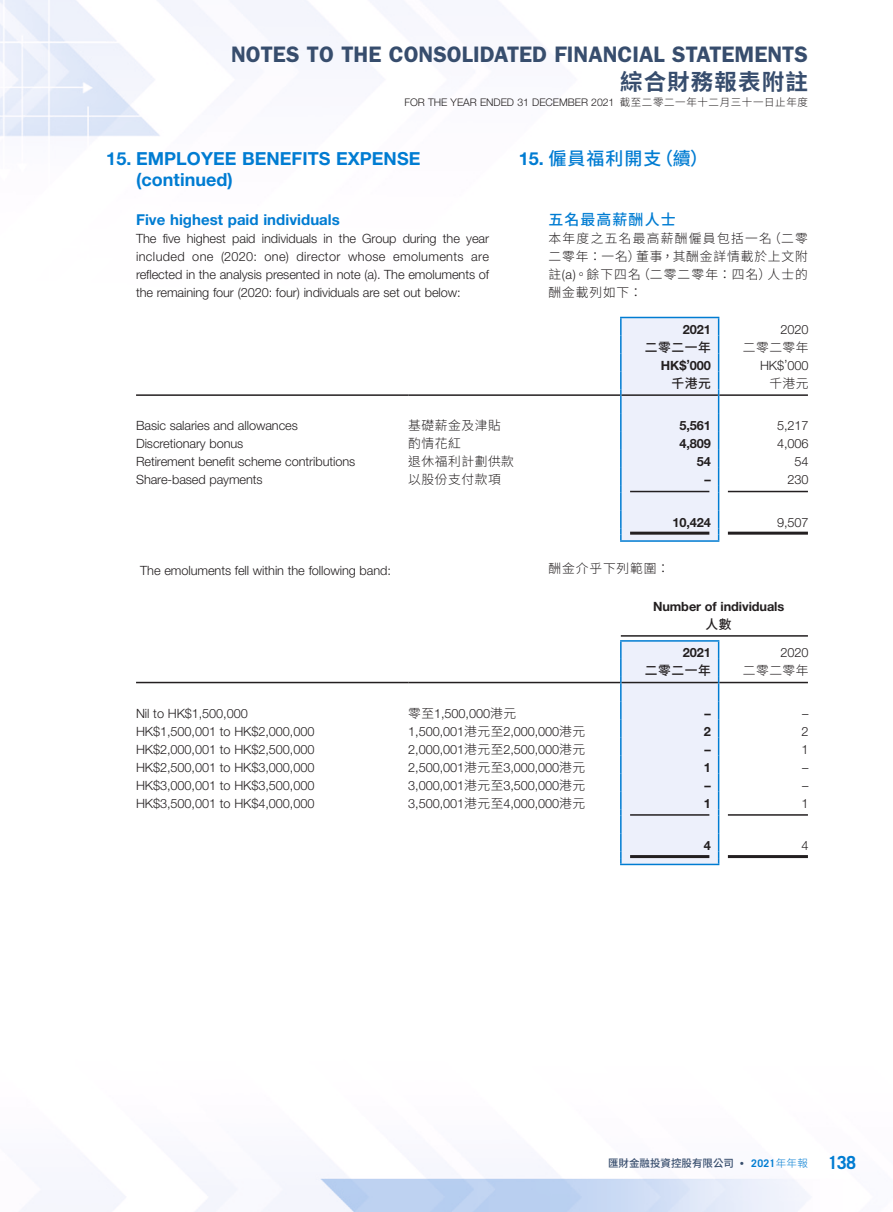
<style>
.page{position:relative;width:893px;height:1212px;background:#fff}
.page>*{position:absolute;margin:0;border:0;box-sizing:border-box;transform-origin:0 0}
.t1{font:600 22.5px "ITC Franklin Gothic Std";color:#374d6d}
.t2{font:700 22.5px "Source Han Sans TC";letter-spacing:.05em;color:#374d6d}
.Heading_1{font:700 18px/21.8px "Helvetica Neue LT Std";letter-spacing:.005em;color:#007cd2}
.C_Heading_1{font:500 18px "Source Han Sans TC";letter-spacing:.055em;color:#007cd2}
.Heading_2{font:700 15px "Helvetica Neue LT Std";letter-spacing:.005em;color:#007cd2}
.C_Heading_2{font:500 15px "Source Han Sans TC";letter-spacing:.07em;color:#007cd2}
.Body_Text{font:300 12.75px/18px "Helvetica Neue LT Std";letter-spacing:-.005em;color:#231f20;text-align:justify}
.C_Body_Text{font:300 12.75px/18px "Source Han Sans TC";letter-spacing:.07em;color:#231f20;text-align:justify}
.Body_Text-2{font:700 12.75px "Helvetica Neue LT Std";letter-spacing:-.005em;color:#231f20}
.Body_Text-3{font:300 12.75px "Source Han Sans TC";letter-spacing:.045em;color:#231f20}
.Body_Text-4{font:500 12.75px "Source Han Sans TC";letter-spacing:.045em;color:#231f20}
.t3{font:300 10.5px "Helvetica Neue LT Std";color:#231f20}
.t4{font:500 10.5px "Source Han Sans TC";color:#374d6d}
.s1{font-family:"Source Han Sans TC"}
.s2{font-family:"Helvetica Neue LT Std";font-weight:700}
.s3{font-family:"Helvetica Neue LT Std"}
.s4{font-family:"ITC Franklin Gothic Std";font-weight:600}
.s5{font-family:"Trade Gothic LT Std";font-weight:700;color:#007cd2}
.s6{font-weight:300;color:#007cd2}
.s7{font-family:"Trade Gothic LT Std";font-weight:700;font-size:18px;color:#007cd2}
</style>
<div class="page">
<img style="left:0;top:0;width:809px;height:1212px">
<hr style="left:620px;top:540px;width:99px;height:2px;background:#007cd2">
<div style="left:620px;top:317px;width:99px;height:224px;background:#edf0fb"></div>
<hr style="left:136px;top:394px;width:272px;height:2px;background:#231f20">
<hr style="left:408px;top:394px;width:212px;height:2px;background:#231f20">
<hr style="left:622px;top:394px;width:96px;height:2px;background:#231f20">
<hr style="left:719px;top:394px;width:89px;height:2px;background:#231f20">
<hr style="left:630px;top:491px;width:79px;height:1px;background:#231f20">
<hr style="left:728px;top:491px;width:80px;height:1px;background:#231f20">
<hr style="left:630px;top:532px;width:79px;height:3px;background:#231f20">
<hr style="left:728px;top:532px;width:80px;height:3px;background:#231f20">
<hr style="left:620px;top:864px;width:99px;height:1px;background:#007cd2">
<hr style="left:620px;top:640px;width:99px;height:2px;background:#007cd2">
<div style="left:620px;top:641px;width:99px;height:223px;background:#edf0fb"></div>
<hr style="left:621px;top:635px;width:187px;height:2px;background:#231f20">
<hr style="left:136px;top:682px;width:272px;height:1px;background:#231f20">
<hr style="left:408px;top:682px;width:212px;height:1px;background:#231f20">
<hr style="left:622px;top:682px;width:96px;height:1px;background:#231f20">
<hr style="left:719px;top:682px;width:89px;height:1px;background:#231f20">
<hr style="left:630px;top:814px;width:79px;height:2px;background:#231f20">
<hr style="left:728px;top:814px;width:80px;height:2px;background:#231f20">
<hr style="left:630px;top:855px;width:79px;height:3px;background:#231f20">
<hr style="left:728px;top:855px;width:80px;height:3px;background:#231f20">
<h1 class="t1" style="left:231px;top:41px;width:578px">NOTES TO THE CONSOLIDATED FINANCIAL STATEMENTS</h1>
<h1 class="t2" style="left:620px;top:69px;width:189px">綜合財務報表附註</h1>
<p class="t3" style="left:404px;top:96px;width:405px">FOR THE YEAR ENDED 31 DECEMBER 2021 <span class="s1">截至二零二一年十二月三十一日止年度</span></p>
<p class="Heading_1" style="left:136px;top:147px;width:286px;text-indent:-30px">15. EMPLOYEE BENEFITS EXPENSE (continued)</p>
<p class="Heading_2" style="left:136px;top:211px;width:205px">Five highest paid individuals</p>
<p class="Body_Text" style="left:136px;top:229px;width:355px">The five highest paid individuals in the Group during the year included one (2020: one) director whose emoluments are reflected in the analysis presented in note (a). The emoluments of the remaining four (2020: four) individuals are set out below:</p>
<p class="C_Heading_1" style="left:519px;top:148px;width:191px"><span class="s2">15.</span> 僱員福利開支（續）</p>
<p class="C_Heading_2" style="left:549px;top:211px;width:129px">五名最高薪酬人士</p>
<p class="C_Body_Text" style="left:549px;top:230px;width:261px">本年度之五名最高薪酬僱員包括一名（二零二零年：一名）董事，其酬金詳情載於上文附註<span class="s3">(a)</span>。餘下四名（二零二零年：四名）人士的酬金載列如下：</p>
<p class="Body_Text-2" style="left:683px;top:321px;width:30px">2021</p>
<p class="Body_Text" style="left:781px;top:320px;width:30px">2020</p>
<p class="Body_Text-4" style="left:645px;top:340px;width:67px">二零二一年</p>
<p class="Body_Text-3" style="left:743px;top:340px;width:67px">二零二零年</p>
<p class="Body_Text-2" style="left:661px;top:357px;width:52px">HK$’000</p>
<p class="Body_Text" style="left:760px;top:356px;width:50px">HK$’000</p>
<p class="Body_Text-4" style="left:671px;top:376px;width:41px">千港元</p>
<p class="Body_Text-3" style="left:769px;top:376px;width:41px">千港元</p>
<p class="Body_Text" style="left:136px;top:416px;width:163px">Basic salaries and allowances</p>
<p class="Body_Text-3" style="left:408px;top:418px;width:94px">基礎薪金及津貼</p>
<p class="Body_Text-2" style="left:679px;top:418px;width:33px">5,561</p>
<p class="Body_Text" style="left:777px;top:416px;width:33px">5,217</p>
<p class="Body_Text" style="left:136px;top:434px;width:109px">Discretionary bonus</p>
<p class="Body_Text-3" style="left:408px;top:436px;width:54px">酌情花紅</p>
<p class="Body_Text-2" style="left:679px;top:436px;width:33px">4,809</p>
<p class="Body_Text" style="left:777px;top:434px;width:33px">4,006</p>
<p class="Body_Text" style="left:136px;top:452px;width:221px">Retirement benefit scheme contributions</p>
<p class="Body_Text-3" style="left:408px;top:454px;width:107px">退休福利計劃供款</p>
<p class="Body_Text-2" style="left:697px;top:454px;width:16px">54</p>
<p class="Body_Text" style="left:795px;top:452px;width:16px">54</p>
<p class="Body_Text" style="left:136px;top:470px;width:128px">Share-based payments</p>
<p class="Body_Text-3" style="left:408px;top:472px;width:94px">以股份支付款項</p>
<p class="Body_Text-2" style="left:704px;top:472px;width:8px">–</p>
<p class="Body_Text" style="left:788px;top:470px;width:23px">230</p>
<p class="Body_Text-2" style="left:672px;top:514px;width:40px">10,424</p>
<p class="Body_Text" style="left:777px;top:513px;width:33px">9,507</p>
<p class="Body_Text" style="left:140px;top:561px;width:252px">The emoluments fell within the following band:</p>
<p class="Body_Text-2" style="left:653px;top:598px;width:133px">Number of individuals</p>
<p class="Body_Text-4" style="left:706px;top:617px;width:28px">人數</p>
<p class="Body_Text-2" style="left:683px;top:645px;width:30px">2021</p>
<p class="Body_Text" style="left:781px;top:643px;width:30px">2020</p>
<p class="Body_Text-4" style="left:645px;top:663px;width:67px">二零二一年</p>
<p class="Body_Text-3" style="left:743px;top:663px;width:67px">二零二零年</p>
<p class="Body_Text" style="left:136px;top:704px;width:113px">Nil to HK$1,500,000</p>
<p class="Body_Text" style="left:408px;top:704px;width:109px"><span class="s1">零至</span>1,500,000<span class="s1">港元</span></p>
<p class="Body_Text-2" style="left:704px;top:705px;width:8px">–</p>
<p class="Body_Text" style="left:802px;top:704px;width:8px">–</p>
<p class="Body_Text" style="left:136px;top:722px;width:180px">HK$1,500,001 to HK$2,000,000</p>
<p class="Body_Text" style="left:408px;top:722px;width:179px">1,500,001<span class="s1">港元至</span>2,000,000<span class="s1">港元</span></p>
<p class="Body_Text-2" style="left:704px;top:723px;width:9px">2</p>
<p class="Body_Text" style="left:802px;top:722px;width:9px">2</p>
<p class="Body_Text" style="left:136px;top:740px;width:180px">HK$2,000,001 to HK$2,500,000</p>
<p class="Body_Text" style="left:408px;top:740px;width:179px">2,000,001<span class="s1">港元至</span>2,500,000<span class="s1">港元</span></p>
<p class="Body_Text-2" style="left:704px;top:741px;width:8px">–</p>
<p class="Body_Text" style="left:802px;top:740px;width:9px">1</p>
<p class="Body_Text" style="left:136px;top:758px;width:180px">HK$2,500,001 to HK$3,000,000</p>
<p class="Body_Text" style="left:408px;top:758px;width:179px">2,500,001<span class="s1">港元至</span>3,000,000<span class="s1">港元</span></p>
<p class="Body_Text-2" style="left:704px;top:759px;width:9px">1</p>
<p class="Body_Text" style="left:802px;top:758px;width:8px">–</p>
<p class="Body_Text" style="left:136px;top:776px;width:180px">HK$3,000,001 to HK$3,500,000</p>
<p class="Body_Text" style="left:408px;top:776px;width:179px">3,000,001<span class="s1">港元至</span>3,500,000<span class="s1">港元</span></p>
<p class="Body_Text-2" style="left:704px;top:777px;width:8px">–</p>
<p class="Body_Text" style="left:802px;top:776px;width:8px">–</p>
<p class="Body_Text" style="left:136px;top:794px;width:180px">HK$3,500,001 to HK$4,000,000</p>
<p class="Body_Text" style="left:408px;top:794px;width:179px">3,500,001<span class="s1">港元至</span>4,000,000<span class="s1">港元</span></p>
<p class="Body_Text-2" style="left:704px;top:795px;width:9px">1</p>
<p class="Body_Text" style="left:802px;top:794px;width:9px">1</p>
<p class="Body_Text-2" style="left:704px;top:838px;width:9px">4</p>
<p class="Body_Text" style="left:802px;top:836px;width:9px">4</p>
<p class="C_Body_Text" style="left:549px;top:560px;width:123px">酬金介乎下列範圍：</p>
<p class="t4" style="left:608px;top:1157px;width:249px">匯財金融投資控股有限公司 <span class="s4">•</span> <span class="s5">2021</span><span class="s6">年年報</span> <span class="s7">138</span></p>
</div>
